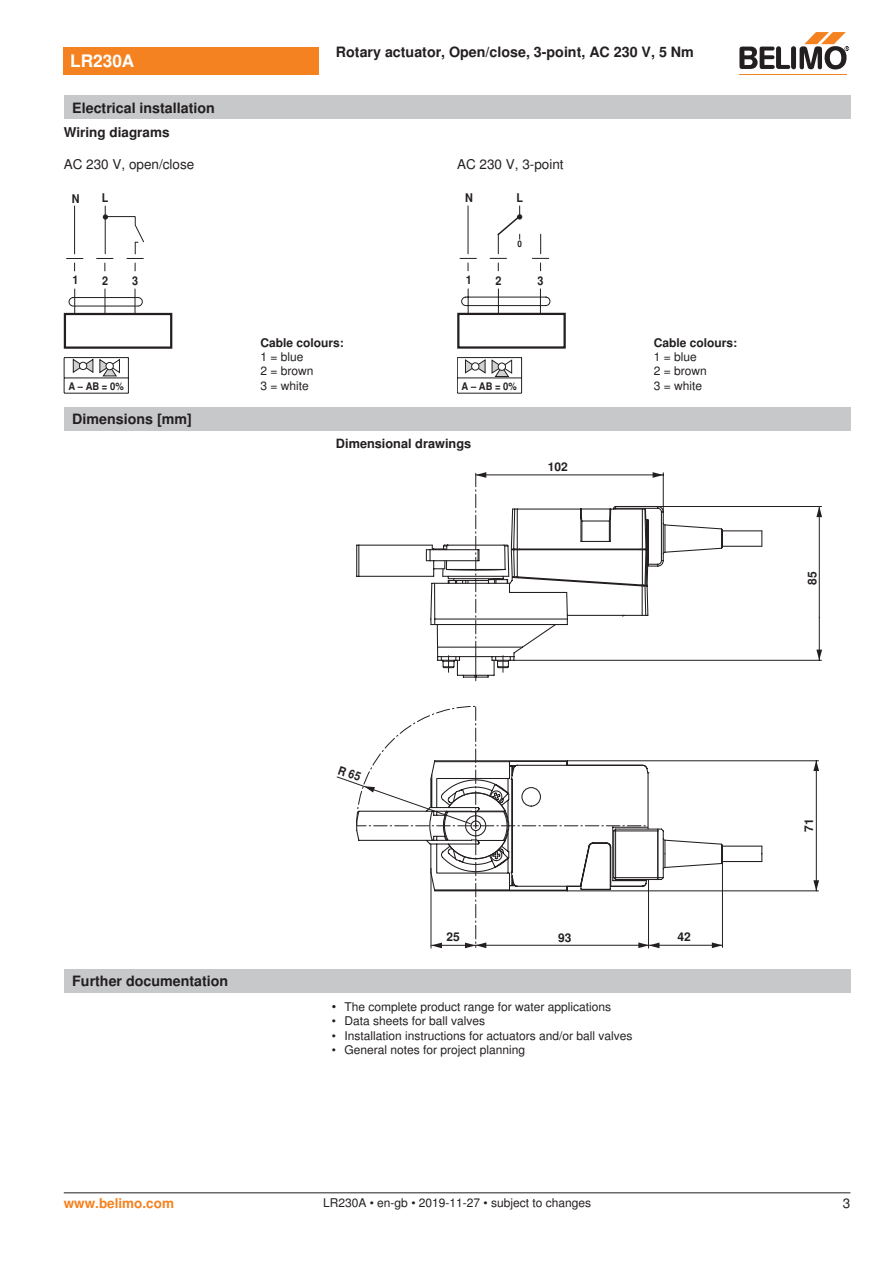
<style>
.page{position:relative;width:893px;height:1263px;background:#fff}
.page>*{position:absolute;margin:0;border:0;box-sizing:border-box;transform-origin:0 0}
.t1{font:700 17.25px "Nimbus Sans BEL";color:#fff}
.t2{font:700 14.25px "Nimbus Sans BEL";color:#231f20}
.Anschluss_Schema_Bas{font:13.5px "Nimbus Sans BEL";color:#231f20}
.t3{font:700 13.5px "Nimbus Sans BEL";color:#231f20}
.t4{font:700 13.5px "Nimbus Sans BEL";color:#f58220}
.Rechtsbündig_Footer{font:13.5px "Nimbus Sans BEL";color:#231f20}
.t5{font:700 12.75px "Nimbus Sans BEL";color:#231f20}
.Bulletpoints{font:12px "Nimbus Sans BEL";color:#231f20}
.Legende{font:12px/14.4px "Nimbus Sans BEL";color:#231f20}
.Footer_EU_center{font:12px "Nimbus Sans BEL";color:#231f20}
.Anschluss_Schema_Bas-2{font:700 12px "Nimbus Sans BEL";color:#231f20}
.t6{font:700 12px "Nimbus Sans BEL";color:#231f20}
.t7{font:700 12px "Nimbus Sans BEL";color:#231f20;scale:.9 1}
.t8{font:700 10.5px "Nimbus Sans BEL";color:#231f20;scale:.9 1}
.t9{font:700 9px "Nimbus Sans BEL";color:#231f20;scale:.9 1}
.s1{font-size:12.75px}
</style>
<div class="page">
<div style="left:64px;top:313px;width:108px;height:36px;border:2px solid #231f20"></div>
<svg style="left:66px;top:205px;width:79px;height:109px"></svg>
<hr style="left:64px;top:357px;width:65px;height:1px;background:#231f20">
<hr style="left:64px;top:378px;width:65px;height:1px;background:#231f20">
<svg style="left:64px;top:358px;width:1px;height:35px"></svg>
<svg style="left:128px;top:358px;width:1px;height:35px"></svg>
<hr style="left:64px;top:393px;width:65px;height:1px;background:#231f20">
<svg style="left:73px;top:358px;width:47px;height:19px"></svg>
<div style="left:79px;top:362px;width:8px;height:8px;background:#fff;border-radius:50%"></div>
<div style="left:79px;top:362px;width:8px;height:8px;border:1px solid #231f20;border-radius:50%"></div>
<hr style="left:468px;top:206px;width:1px;height:48px;background:#231f20">
<svg style="left:461px;top:288px;width:90px;height:25px"></svg>
<svg style="left:532px;top:234px;width:17px;height:37px"></svg>
<svg style="left:460px;top:258px;width:17px;height:13px"></svg>
<svg style="left:490px;top:206px;width:32px;height:65px"></svg>
<div style="left:457px;top:313px;width:109px;height:36px;border:2px solid #231f20"></div>
<hr style="left:457px;top:357px;width:65px;height:1px;background:#231f20">
<hr style="left:457px;top:378px;width:65px;height:1px;background:#231f20">
<svg style="left:457px;top:358px;width:1px;height:35px"></svg>
<svg style="left:521px;top:358px;width:1px;height:35px"></svg>
<hr style="left:457px;top:393px;width:65px;height:1px;background:#231f20">
<svg style="left:465px;top:359px;width:47px;height:18px"></svg>
<div style="left:472px;top:363px;width:7px;height:7px;background:#fff;border-radius:50%"></div>
<div style="left:471px;top:362px;width:8px;height:8px;border:1px solid #231f20;border-radius:50%"></div>
<div style="left:64px;top:407px;width:786px;height:23px;background:#c7c8ca"></div>
<hr style="left:658px;top:506px;width:163px;height:1px;background:#231f20">
<hr style="left:819px;top:506px;width:1px;height:111px;background:#231f20">
<hr style="left:514px;top:660px;width:307px;height:1px;background:#231f20">
<hr style="left:819px;top:617px;width:1px;height:43px;background:#231f20">
<hr style="left:567px;top:890px;width:251px;height:1px;background:#231f20">
<hr style="left:567px;top:760px;width:251px;height:1px;background:#231f20">
<hr style="left:816px;top:761px;width:1px;height:130px;background:#231f20">
<svg style="left:813px;top:760px;width:6px;height:11px"></svg>
<svg style="left:813px;top:880px;width:6px;height:11px"></svg>
<svg style="left:816px;top:506px;width:6px;height:11px"></svg>
<svg style="left:816px;top:650px;width:6px;height:10px"></svg>
<svg style="left:358px;top:472px;width:366px;height:209px"></svg>
<div style="left:64px;top:969px;width:786px;height:24px;background:#c7c8ca"></div>
<div style="left:64px;top:47px;width:255px;height:27px;background:#f58220"></div>
<hr style="left:739px;top:74px;width:107px;height:1px;background:#f58220">
<svg style="left:739px;top:32px;width:110px;height:38px"></svg>
<div style="left:64px;top:96px;width:786px;height:23px;background:#c7c8ca"></div>
<hr style="left:64px;top:1192px;width:786px;height:1px;background:#231f20">
<svg style="left:336px;top:706px;width:427px;height:242px"></svg>
<p class="t1" style="left:70px;top:51px;width:66px">LR230A</p>
<p class="t2" style="left:72px;top:99px;width:144px">Electrical installation</p>
<p class="t2" style="left:336px;top:44px;width:359px">Rotary actuator, Open/close, 3-point, AC 230 V, 5 Nm</p>
<p class="t3" style="left:64px;top:125px;width:107px">Wiring diagrams</p>
<p class="Anschluss_Schema_Bas" style="left:64px;top:156px;width:132px">AC 230 V, open/close</p>
<p class="Anschluss_Schema_Bas" style="left:457px;top:156px;width:108px">AC 230 V, 3-point</p>
<p class="t7" style="left:72px;top:192px;width:10px">N</p>
<p class="t7" style="left:102px;top:191px;width:9px">L</p>
<p class="t7" style="left:465px;top:191px;width:10px">N</p>
<p class="t7" style="left:516px;top:191px;width:9px">L</p>
<p class="t9" style="left:517px;top:239px;width:7px">0</p>
<p class="t7" style="left:72px;top:273px;width:8px">1</p>
<p class="t7" style="left:102px;top:274px;width:8px">2</p>
<p class="t7" style="left:132px;top:274px;width:8px">3</p>
<p class="t7" style="left:466px;top:273px;width:8px">1</p>
<p class="t7" style="left:495px;top:274px;width:8px">2</p>
<p class="t7" style="left:537px;top:274px;width:8px">3</p>
<p class="t8" style="left:68px;top:380px;width:63px">A – AB = 0%</p>
<p class="Anschluss_Schema_Bas-2" style="left:260px;top:335px;width:85px">Cable colours:</p>
<p class="Legende" style="left:260px;top:350px;width:55px">1 = blue<br>2 = brown<br>3 = white</p>
<p class="t8" style="left:462px;top:380px;width:63px">A – AB = 0%</p>
<p class="Anschluss_Schema_Bas-2" style="left:654px;top:335px;width:85px">Cable colours:</p>
<p class="Legende" style="left:654px;top:350px;width:55px">1 = blue<br>2 = brown<br>3 = white</p>
<p class="t2" style="left:72px;top:410px;width:121px">Dimensions [mm]</p>
<p class="t5" style="left:336px;top:436px;width:137px">Dimensional drawings</p>
<p class="t6" style="left:548px;top:460px;width:22px">102</p>
<p class="t6" style="left:805px;top:585px;width:15px;rotate:-90deg">85</p>
<p class="t2" style="left:72px;top:973px;width:157px">Further documentation</p>
<p class="t6" style="left:446px;top:930px;width:15px">25</p>
<p class="t6" style="left:558px;top:931px;width:15px">93</p>
<p class="Bulletpoints" style="left:332px;top:999px;width:281px"><span class="s1">•</span> The complete product range for water applications</p>
<p class="Bulletpoints" style="left:332px;top:1014px;width:155px">• Data sheets for ball valves</p>
<p class="Bulletpoints" style="left:332px;top:1028px;width:302px">• Installation instructions for actuators and/or ball valves</p>
<p class="Bulletpoints" style="left:332px;top:1042px;width:195px">• General notes for project planning</p>
<p class="t6" style="left:677px;top:930px;width:15px">42</p>
<p class="t6" style="left:802px;top:832px;width:15px;rotate:-90deg">71</p>
<p class="t4" style="left:64px;top:1195px;width:112px">www.belimo.com</p>
<p class="Footer_EU_center" style="left:323px;top:1196px;width:270px">LR230A • en-gb • 2019-11-27 • subject to changes</p>
<p class="Rechtsbündig_Footer" style="left:843px;top:1195px;width:9px">3</p>
</div>
